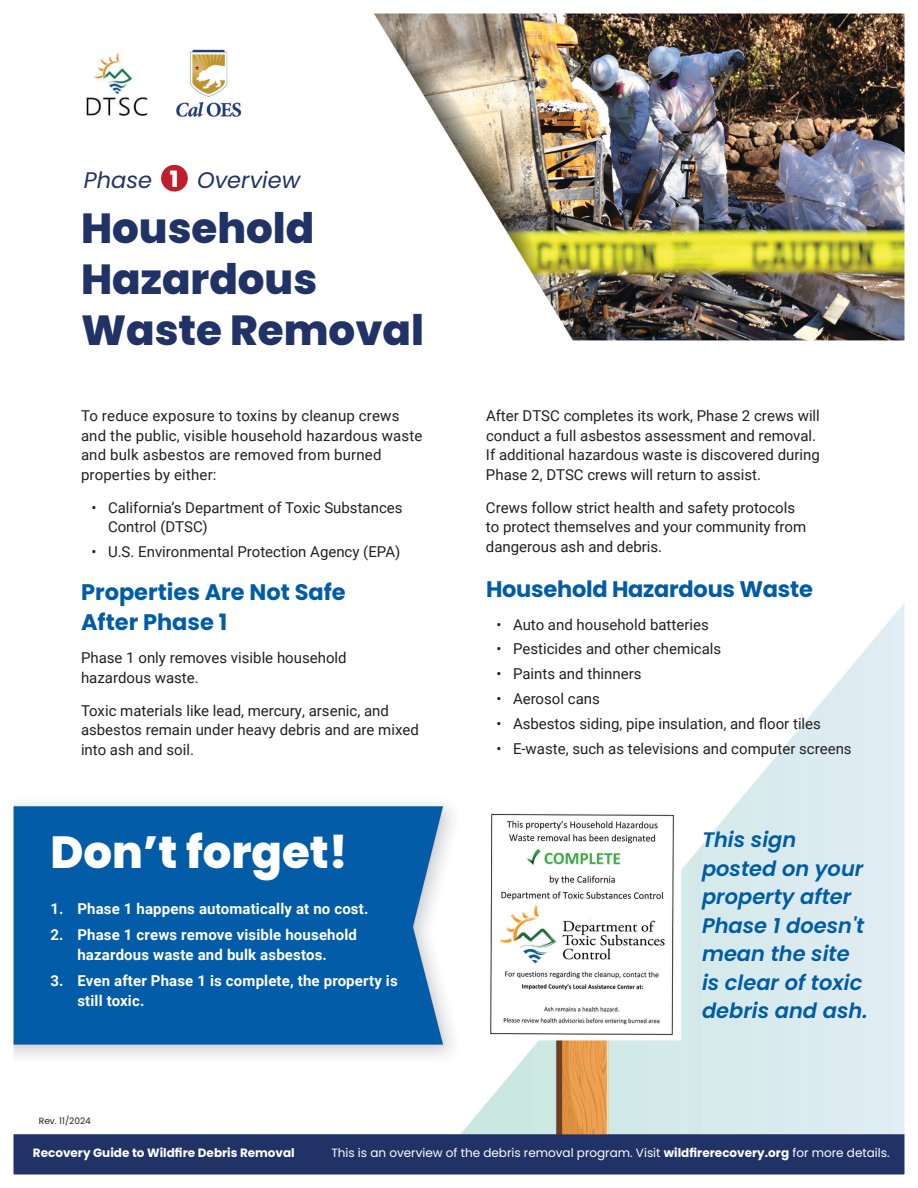
<style>
.page{position:relative;width:918px;height:1188px;background:#fff}
.page>*{position:absolute;margin:0;border:0;box-sizing:border-box;transform-origin:0 0}
.t1{font:800 45px "Poppins";color:#fff}
.t2{font:800 42px/51px "Poppins";color:#213266}
.t3{font:700 22.5px/30px "Poppins";color:#015ca7}
.t4{font:italic 22.5px "Poppins";color:#213266}
.t5{font:italic 600 21px/28.5px "Poppins";color:#015ca7}
.t6{font:15px/19.5px "Roboto";color:#231f20}
.t7{font:700 15px/19.5px "Roboto";letter-spacing:.01em;color:#fff;text-align:center}
.t8{font:12px "Poppins";color:#fff}
.t9{font:700 12px "Poppins";color:#fff}
.t10{font:9px "Poppins";color:#231f20}
.s1{font-weight:700;font-style:normal;color:#fff}
.s2{font-weight:700}
</style>
<div class="page">
<img style="left:15px;top:15px;width:888px;height:1158px">
<div style="left:161px;top:165px;width:27px;height:27px;background:#bf1e2d;border-radius:50%"></div>
<h3 class="t4" style="left:84px;top:167px;width:218px">Phase <span class="s1">1</span> Overview</h3>
<h2 class="t2" style="left:81px;top:203px;width:345px">Household<br>Hazardous<br>Waste Removal</h2>
<p class="t6" style="left:81px;top:405px;width:343px">To reduce exposure to toxins by cleanup crews and the public, visible household hazardous waste and bulk asbestos are removed from burned properties by either:</p>
<p class="t6" style="left:108px;top:497px;width:296px;text-indent:-16px">• California’s Department of Toxic Substances<br>Control (DTSC)</p>
<p class="t6" style="left:91px;top:541px;width:310px">• U.S. Environmental Protection Agency (EPA)</p>
<h3 class="t3" style="left:81px;top:578px;width:266px">Properties Are Not Safe<br>After Phase 1</h3>
<p class="t6" style="left:81px;top:648px;width:267px">Phase 1 only removes visible household hazardous waste.</p>
<p class="t6" style="left:81px;top:700px;width:339px">Toxic materials like lead, mercury, arsenic, and asbestos remain under heavy debris and are mixed into ash and soil.</p>
<h1 class="t1" style="left:50px;top:826px;width:299px">Don’t forget!</h1>
<p class="t7" style="left:50px;top:899px;width:320px">1. Phase 1 happens automatically at no cost.</p>
<p class="t7" style="left:50px;top:925px;width:308px">2. Phase 1 crews remove visible household hazardous waste and bulk asbestos.</p>
<p class="t7" style="left:77px;top:971px;width:322px;text-align:left;text-indent:-27px">3. Even after Phase 1 is complete, the property is still toxic.</p>
<p class="t10" style="left:39px;top:1115px;width:54px">Rev. 11/2024</p>
<p class="t6" style="left:486px;top:405px;width:335px">After DTSC completes its work, Phase 2 crews will conduct a full asbestos assessment and removal.<br>If additional hazardous waste is discovered during Phase 2, DTSC crews will return to assist.</p>
<p class="t6" style="left:486px;top:497px;width:322px">Crews follow strict health and safety protocols to protect themselves and your community from dangerous ash and debris.</p>
<h3 class="t3" style="left:486px;top:574px;width:328px">Household Hazardous Waste</h3>
<p class="t6" style="left:496px;top:614px;width:214px">• Auto and household batteries</p>
<p class="t6" style="left:496px;top:639px;width:226px">• Pesticides and other chemicals</p>
<p class="t6" style="left:496px;top:664px;width:147px">• Paints and thinners</p>
<p class="t6" style="left:496px;top:689px;width:105px">• Aerosol cans</p>
<p class="t6" style="left:496px;top:714px;width:326px">• Asbestos siding, pipe insulation, and floor tiles</p>
<p class="t6" style="left:496px;top:738px;width:357px">• E-waste, such as televisions and computer screens</p>
<h3 class="t5" style="left:702px;top:826px;width:167px">This sign posted on your property after<br>Phase 1 doesn't mean the site is clear of toxic debris and ash.</h3>
<p class="t9" style="left:33px;top:1146px;width:263px">Recovery Guide to Wildfire Debris Removal</p>
<p class="t8" style="left:331px;top:1146px;width:560px">This is an overview of the debris removal program. Visit <span class="s2">wildfirerecovery.org</span> for more details.</p>
</div>
